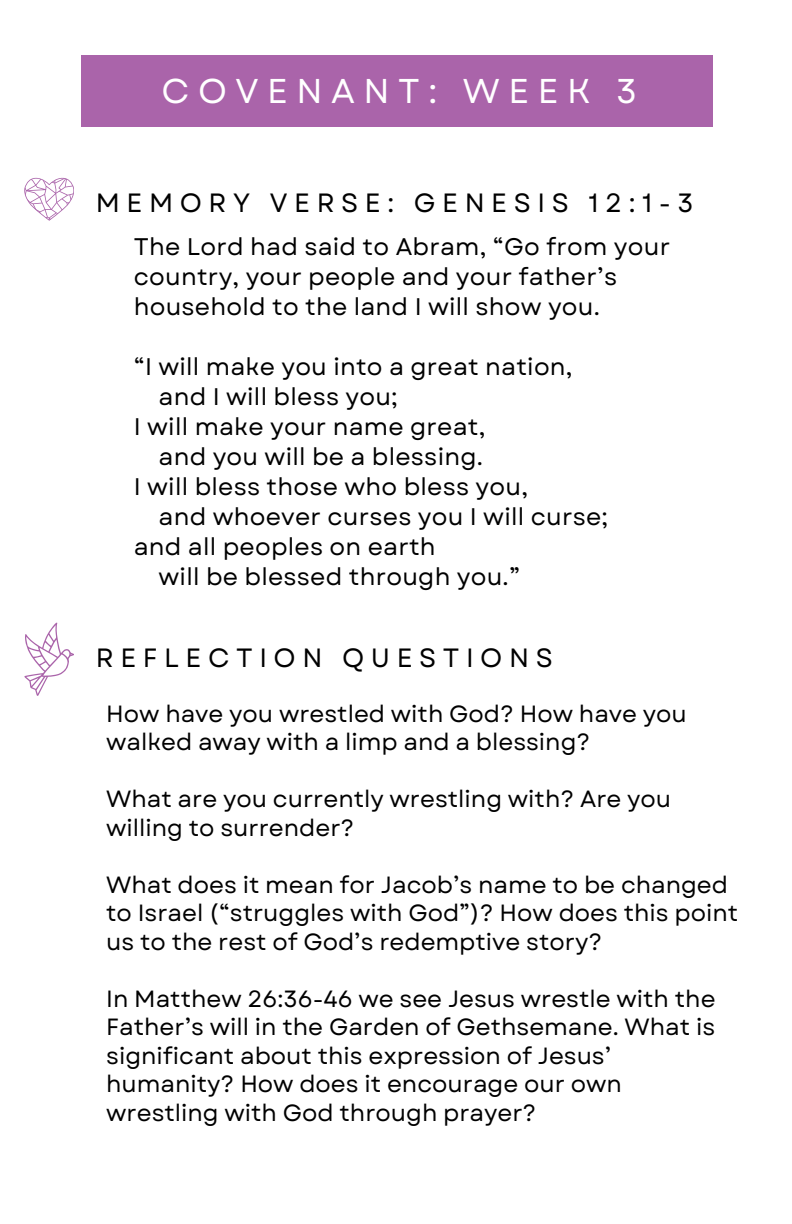
<style>
.page{position:relative;width:792px;height:1224px;background:#fff}
.page>*{position:absolute;margin:0;border:0;box-sizing:border-box;transform-origin:0 0}
.t1{font:34.4px "Garet";letter-spacing:.25em;color:#fff}
.t2{font:26.4px "Garet";letter-spacing:.25em;color:#000}
.t3{font:24px/30px "Garet";letter-spacing:.01em;color:#000}
.t4{font:23.4px/28.4px "Garet";color:#000}
</style>
<div class="page">
<div style="left:81px;top:55px;width:632px;height:72px;background:#aa64aa"></div>
<svg style="left:24px;top:178px;width:50px;height:43px"></svg>
<svg style="left:24px;top:623px;width:50px;height:73px"></svg>
<h2 class="t1" style="left:161px;top:66px;width:477px">COVENANT: WEEK 3</h2>
<p class="t2" style="left:96px;top:183px;width:599px">MEMORY VERSE: GENESIS 12:1-3</p>
<p class="t3" style="left:134px;top:231px;width:538px">The Lord had said to Abram, “Go from your country, your people and your father’s household to the land I will show you.</p>
<p class="t3" style="left:134px;top:351px;width:440px">“I will make you into a great nation,</p>
<p class="t3" style="left:159px;top:381px;width:241px">and I will bless you;</p>
<p class="t3" style="left:134px;top:411px;width:353px">I will make your name great,</p>
<p class="t3" style="left:159px;top:441px;width:326px">and you will be a blessing.</p>
<p class="t3" style="left:134px;top:471px;width:396px">I will bless those who bless you,</p>
<p class="t3" style="left:159px;top:501px;width:451px">and whoever curses you I will curse;</p>
<p class="t3" style="left:134px;top:531px;width:303px">and all peoples on earth</p>
<p class="t3" style="left:159px;top:561px;width:363px">will be blessed through you.”</p>
<h1 class="t2" style="left:96px;top:639px;width:458px">REFLECTION QUESTIONS</h1>
<p class="t4" style="left:106px;top:700px;width:582px">How have you wrestled with God? How have you walked away with a limp and a blessing?</p>
<h2 class="t4" style="left:106px;top:785px;width:566px">What are you currently wrestling with? Are you willing to surrender?</h2>
<h3 class="t4" style="left:106px;top:871px;width:633px">What does it mean for Jacob’s name to be changed to Israel (“struggles with God”)? How does this point us to the rest of God’s redemptive story?</h3>
<h3 class="t4" style="left:106px;top:985px;width:611px">In Matthew 26:36-46 we see Jesus wrestle with the Father’s will in the Garden of Gethsemane. What is significant about this expression of Jesus’ humanity? How does it encourage our own wrestling with God through prayer?</h3>
</div>
